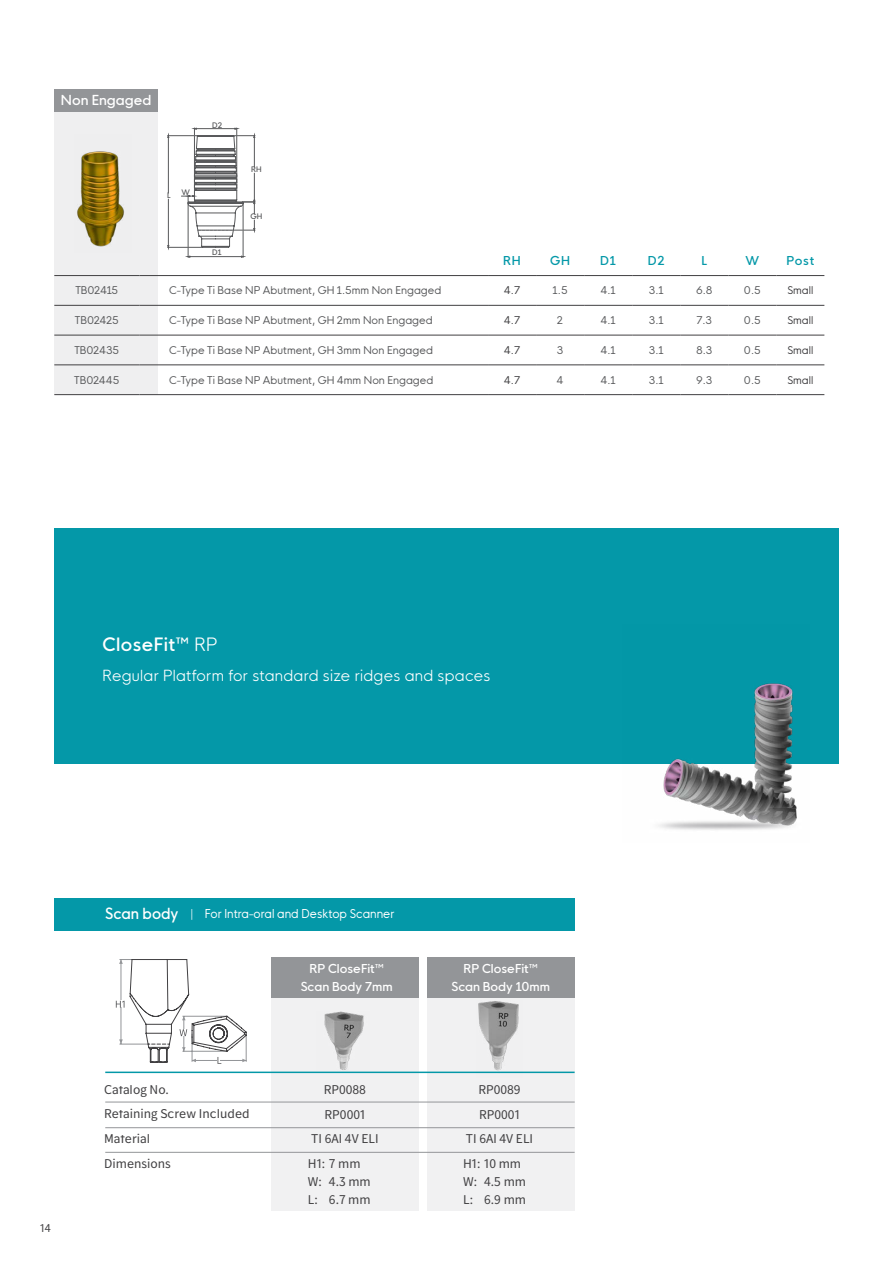
<style>
.page{position:relative;width:893px;height:1263px;background:#fff}
.page>*{position:absolute;margin:0;border:0;box-sizing:border-box;transform-origin:0 0}
.t1{font:18px "HK Nova Medium R";letter-spacing:.02em;color:#fff}
.t2{font:15px "HK Nova Light R";letter-spacing:.02em;color:#fff}
.t3{font:15px "HK Nova Medium R";color:#fff;scale:.95 1}
._03{font:13.5px "Monrad Grotesk";color:#414042}
.t4{font:13.5px "HK Nova Medium R";color:#fff}
.t5{font:12px "HK Nova Medium R";color:#fff}
.t6{font:12px "HK Nova Regular R";color:#fff;scale:.95 1}
.t7{font:12px "HK Nova Medium R";letter-spacing:.06em;color:#0498a8}
.t8{font:12px "Monrad Grotesk";color:#414042}
.t9{font:10.5px "HK Nova Regular R";color:#58595b}
.t10{font:10.5px "HK Nova Regular R";color:#414042}
.t11{font:10.5px "HK Nova Regular R";letter-spacing:-.035em;color:#58595b}
.t12{font:7.5px "HK Nova Medium R";color:#58595b}
.s1{font-family:"HK Nova Light R"}
</style>
<div class="page">
<svg style="left:116px;top:959px;width:131px;height:105px"></svg>
<div style="left:54px;top:89px;width:104px;height:306px;background:#efeff0"></div>
<hr style="left:54px;top:275px;width:85px;height:1px;background:#414042">
<hr style="left:139px;top:275px;width:349px;height:1px;background:#414042">
<hr style="left:488px;top:275px;width:48px;height:1px;background:#414042">
<hr style="left:536px;top:275px;width:48px;height:1px;background:#414042">
<hr style="left:584px;top:275px;width:48px;height:1px;background:#414042">
<hr style="left:632px;top:275px;width:48px;height:1px;background:#414042">
<hr style="left:680px;top:275px;width:48px;height:1px;background:#414042">
<hr style="left:728px;top:275px;width:48px;height:1px;background:#414042">
<hr style="left:776px;top:275px;width:48px;height:1px;background:#414042">
<hr style="left:54px;top:305px;width:85px;height:1px;background:#414042">
<hr style="left:139px;top:305px;width:349px;height:1px;background:#414042">
<hr style="left:488px;top:305px;width:48px;height:1px;background:#414042">
<hr style="left:536px;top:305px;width:48px;height:1px;background:#414042">
<hr style="left:584px;top:305px;width:48px;height:1px;background:#414042">
<hr style="left:632px;top:305px;width:48px;height:1px;background:#414042">
<hr style="left:680px;top:305px;width:48px;height:1px;background:#414042">
<hr style="left:728px;top:305px;width:48px;height:1px;background:#414042">
<hr style="left:776px;top:305px;width:48px;height:1px;background:#414042">
<hr style="left:54px;top:335px;width:85px;height:1px;background:#414042">
<hr style="left:139px;top:335px;width:349px;height:1px;background:#414042">
<hr style="left:488px;top:335px;width:48px;height:1px;background:#414042">
<hr style="left:536px;top:335px;width:48px;height:1px;background:#414042">
<hr style="left:584px;top:335px;width:48px;height:1px;background:#414042">
<hr style="left:632px;top:335px;width:48px;height:1px;background:#414042">
<hr style="left:680px;top:335px;width:48px;height:1px;background:#414042">
<hr style="left:728px;top:335px;width:48px;height:1px;background:#414042">
<hr style="left:776px;top:335px;width:48px;height:1px;background:#414042">
<hr style="left:54px;top:364px;width:85px;height:1px;background:#414042">
<hr style="left:139px;top:364px;width:349px;height:1px;background:#414042">
<hr style="left:488px;top:364px;width:48px;height:1px;background:#414042">
<hr style="left:536px;top:364px;width:48px;height:1px;background:#414042">
<hr style="left:584px;top:364px;width:48px;height:1px;background:#414042">
<hr style="left:632px;top:364px;width:48px;height:1px;background:#414042">
<hr style="left:680px;top:364px;width:48px;height:1px;background:#414042">
<hr style="left:728px;top:364px;width:48px;height:1px;background:#414042">
<hr style="left:776px;top:364px;width:48px;height:1px;background:#414042">
<hr style="left:54px;top:394px;width:85px;height:1px;background:#414042">
<hr style="left:139px;top:394px;width:349px;height:1px;background:#414042">
<hr style="left:488px;top:394px;width:48px;height:1px;background:#414042">
<hr style="left:536px;top:394px;width:48px;height:1px;background:#414042">
<hr style="left:584px;top:394px;width:48px;height:1px;background:#414042">
<hr style="left:632px;top:394px;width:48px;height:1px;background:#414042">
<hr style="left:680px;top:394px;width:48px;height:1px;background:#414042">
<hr style="left:728px;top:394px;width:48px;height:1px;background:#414042">
<hr style="left:776px;top:394px;width:48px;height:1px;background:#414042">
<img style="left:77px;top:151px;width:47px;height:96px">
<svg style="left:167px;top:128px;width:88px;height:130px"></svg>
<div style="left:54px;top:89px;width:104px;height:23px;background:#939598"></div>
<div style="left:271px;top:958px;width:148px;height:253px;background:#f1f1f2"></div>
<div style="left:427px;top:958px;width:148px;height:253px;background:#f1f1f2"></div>
<div style="left:54px;top:898px;width:521px;height:32px;background:#0498a8"></div>
<div style="left:271px;top:957px;width:148px;height:41px;background:#939598"></div>
<div style="left:427px;top:957px;width:148px;height:41px;background:#939598"></div>
<hr style="left:105px;top:1102px;width:470px;height:1px;background:#939598">
<hr style="left:105px;top:1071px;width:470px;height:2px;background:#0498a8">
<hr style="left:105px;top:1127px;width:470px;height:1px;background:#939598">
<hr style="left:105px;top:1152px;width:470px;height:1px;background:#939598">
<div style="left:54px;top:528px;width:785px;height:236px;background:#0498a8"></div>
<img style="left:658px;top:683px;width:139px;height:147px">
<img style="left:324px;top:1012px;width:40px;height:58px">
<img style="left:476px;top:1001px;width:47px;height:73px">
<p class="t4" style="left:61px;top:89px;width:92px">Non Engaged</p>
<p class="t12" style="left:212px;top:118px;width:12px">D2</p>
<p class="t12" style="left:167px;top:189px;width:5px">L</p>
<p class="t12" style="left:181px;top:186px;width:10px">W</p>
<p class="t12" style="left:212px;top:246px;width:11px">D1</p>
<p class="t12" style="left:251px;top:163px;width:12px">RH</p>
<p class="t12" style="left:250px;top:210px;width:13px">GH</p>
<p class="t7" style="left:503px;top:250px;width:19px">RH</p>
<p class="t7" style="left:550px;top:250px;width:21px">GH</p>
<p class="t7" style="left:600px;top:250px;width:17px">D1</p>
<p class="t7" style="left:648px;top:250px;width:18px">D2</p>
<p class="t7" style="left:701px;top:250px;width:7px">L</p>
<p class="t7" style="left:745px;top:250px;width:15px">W</p>
<p class="t7" style="left:786px;top:250px;width:29px">Post</p>
<p class="t11" style="left:75px;top:281px;width:44px">TB02415</p>
<p class="t9" style="left:169px;top:281px;width:274px">C-Type Ti Base NP Abutment, GH 1.5mm Non Engaged</p>
<p class="t10" style="left:504px;top:281px;width:18px">4.7</p>
<p class="t9" style="left:553px;top:281px;width:16px">1.5</p>
<p class="t9" style="left:600px;top:281px;width:17px">4.1</p>
<p class="t9" style="left:649px;top:281px;width:16px">3.1</p>
<p class="t9" style="left:696px;top:281px;width:18px">6.8</p>
<p class="t9" style="left:744px;top:281px;width:18px">0.5</p>
<p class="t10" style="left:787px;top:281px;width:28px">Small</p>
<p class="t11" style="left:75px;top:311px;width:45px">TB02425</p>
<p class="t9" style="left:169px;top:311px;width:265px">C-Type Ti Base NP Abutment, GH 2mm Non Engaged</p>
<p class="t10" style="left:504px;top:311px;width:18px">4.7</p>
<p class="t9" style="left:557px;top:311px;width:8px">2</p>
<p class="t9" style="left:600px;top:311px;width:17px">4.1</p>
<p class="t9" style="left:649px;top:311px;width:16px">3.1</p>
<p class="t9" style="left:696px;top:311px;width:17px">7.3</p>
<p class="t9" style="left:744px;top:311px;width:18px">0.5</p>
<p class="t10" style="left:787px;top:311px;width:28px">Small</p>
<p class="t9" style="left:74px;top:341px;width:46px">TB02435</p>
<p class="t9" style="left:169px;top:341px;width:265px">C-Type Ti Base NP Abutment, GH 3mm Non Engaged</p>
<p class="t10" style="left:504px;top:341px;width:18px">4.7</p>
<p class="t9" style="left:557px;top:341px;width:8px">3</p>
<p class="t9" style="left:600px;top:341px;width:17px">4.1</p>
<p class="t9" style="left:649px;top:341px;width:16px">3.1</p>
<p class="t9" style="left:696px;top:341px;width:18px">8.3</p>
<p class="t9" style="left:744px;top:341px;width:18px">0.5</p>
<p class="t10" style="left:787px;top:341px;width:28px">Small</p>
<p class="t9" style="left:74px;top:371px;width:47px">TB02445</p>
<p class="t9" style="left:169px;top:371px;width:266px">C-Type Ti Base NP Abutment, GH 4mm Non Engaged</p>
<p class="t10" style="left:504px;top:371px;width:18px">4.7</p>
<p class="t9" style="left:557px;top:371px;width:9px">4</p>
<p class="t9" style="left:600px;top:371px;width:17px">4.1</p>
<p class="t9" style="left:649px;top:371px;width:16px">3.1</p>
<p class="t9" style="left:696px;top:371px;width:18px">9.3</p>
<p class="t9" style="left:744px;top:371px;width:18px">0.5</p>
<p class="t10" style="left:787px;top:371px;width:28px">Small</p>
<p class="t1" style="left:103px;top:629px;width:116px">CloseFit™ <span class="s1">RP</span></p>
<p class="t2" style="left:103px;top:663px;width:389px">Regular Platform for standard size ridges and spaces</p>
<p class="t8" style="left:40px;top:1220px;width:12px">14</p>
<p class="t3" style="left:105px;top:900px;width:79px">Scan body</p>
<p class="t6" style="left:190px;top:904px;width:216px">| For Intra-oral and Desktop Scanner</p>
<p class="_03" style="left:104px;top:1080px;width:66px">Catalog No.</p>
<p class="_03" style="left:104px;top:1105px;width:147px">Retaining Screw Included</p>
<p class="_03" style="left:104px;top:1130px;width:48px">Material</p>
<p class="_03" style="left:104px;top:1155px;width:68px">Dimensions</p>
<p class="t5" style="left:309px;top:958px;width:76px">RP CloseFit™</p>
<p class="t5" style="left:301px;top:976px;width:93px">Scan Body 7mm</p>
<p class="_03" style="left:324px;top:1081px;width:44px">RP0088</p>
<p class="_03" style="left:325px;top:1105px;width:42px">RP0001</p>
<p class="_03" style="left:311px;top:1130px;width:69px">TI 6Al 4V ELI</p>
<p class="_03" style="left:308px;top:1155px;width:54px">H1: 7 mm</p>
<p class="_03" style="left:308px;top:1173px;width:64px">W: 4.3 mm</p>
<p class="_03" style="left:308px;top:1190px;width:64px">L: 6.7 mm</p>
<p class="t5" style="left:463px;top:958px;width:76px">RP CloseFit™</p>
<p class="t5" style="left:451px;top:976px;width:100px">Scan Body 10mm</p>
<p class="_03" style="left:478px;top:1081px;width:44px">RP0089</p>
<p class="_03" style="left:479px;top:1105px;width:42px">RP0001</p>
<p class="_03" style="left:466px;top:1130px;width:69px">TI 6Al 4V ELI</p>
<p class="_03" style="left:463px;top:1155px;width:59px">H1: 10 mm</p>
<p class="_03" style="left:463px;top:1173px;width:64px">W: 4.5 mm</p>
<p class="_03" style="left:463px;top:1190px;width:64px">L: 6.9 mm</p>
</div>
